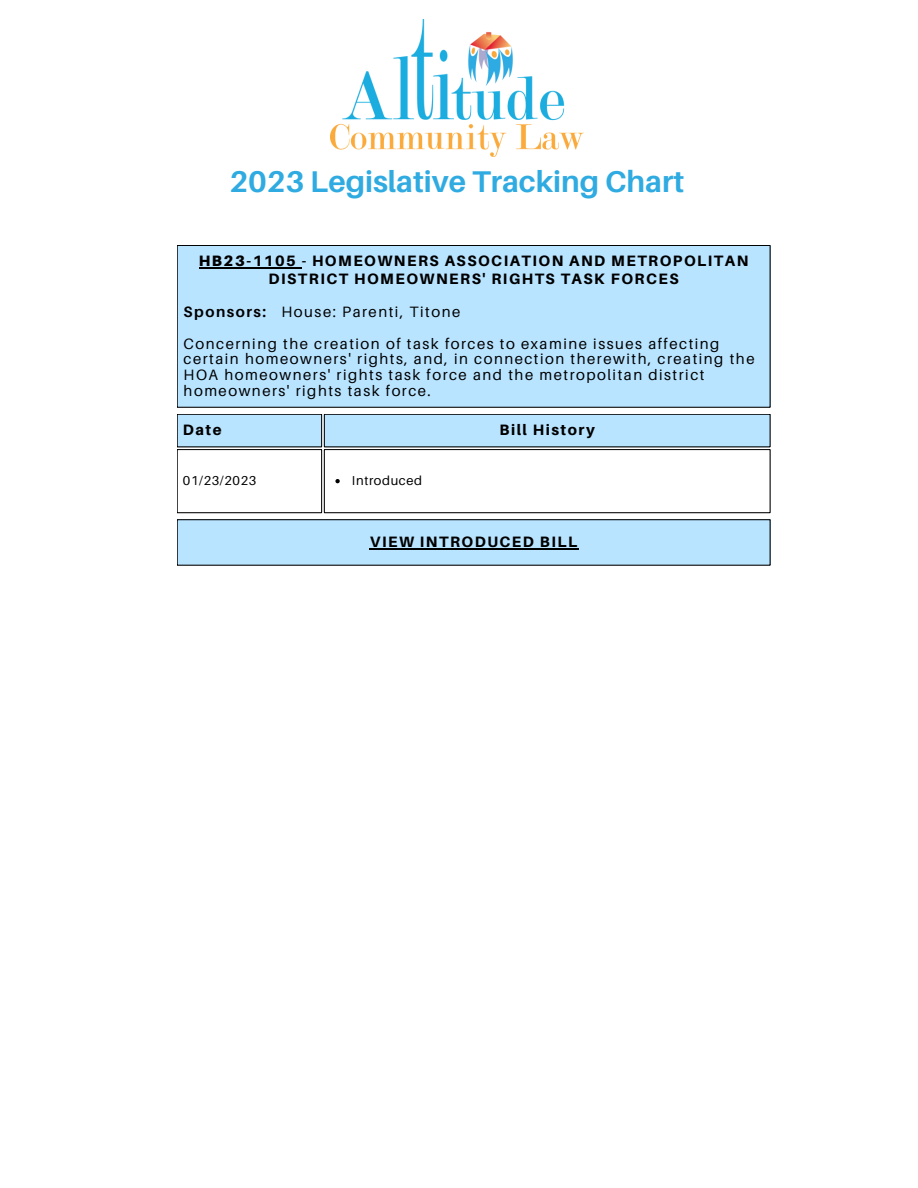
<style>
.page{position:relative;width:918px;height:1188px;background:#fff}
.page>*{position:absolute;margin:0;border:0;box-sizing:border-box;transform-origin:0 0}
.t1{font:700 30px "Aileron";color:#2fabe1}
.t2{font:15px/15.8px "Aileron";letter-spacing:.1em;color:#000}
.t3{font:800 15px/18px "Aileron";letter-spacing:.1em;color:#000;text-align:center}
.t4{font:12.9px "Aileron";letter-spacing:.05em;color:#000}
.s1{font-weight:900}
.s2{font-weight:700}
</style>
<div class="page">
<svg style="left:178px;top:414px;width:592px;height:99px"></svg>
<hr style="left:177px;top:414px;width:1px;height:33px;background:#000">
<hr style="left:321px;top:414px;width:1px;height:33px;background:#000">
<hr style="left:177px;top:414px;width:145px;height:1px;background:#000">
<hr style="left:177px;top:447px;width:145px;height:1px;background:#000">
<hr style="left:324px;top:414px;width:1px;height:33px;background:#000">
<hr style="left:770px;top:414px;width:1px;height:33px;background:#000">
<hr style="left:324px;top:414px;width:446px;height:1px;background:#000">
<hr style="left:324px;top:447px;width:446px;height:1px;background:#000">
<hr style="left:177px;top:450px;width:1px;height:63px;background:#000">
<hr style="left:321px;top:450px;width:1px;height:63px;background:#000">
<hr style="left:177px;top:449px;width:145px;height:1px;background:#000">
<hr style="left:177px;top:512px;width:145px;height:1px;background:#000">
<hr style="left:324px;top:450px;width:1px;height:63px;background:#000">
<hr style="left:770px;top:450px;width:1px;height:63px;background:#000">
<hr style="left:324px;top:449px;width:446px;height:1px;background:#000">
<hr style="left:324px;top:512px;width:446px;height:1px;background:#000">
<img style="left:330px;top:20px;width:253px;height:137px">
<div style="left:177px;top:245px;width:593px;height:162px;background:#b9e4ff"></div>
<hr style="left:199px;top:268px;width:54px;height:1px;background:#000">
<hr style="left:253px;top:268px;width:49px;height:1px;background:#000">
<hr style="left:177px;top:246px;width:1px;height:161px;background:#000">
<hr style="left:770px;top:246px;width:1px;height:161px;background:#000">
<hr style="left:177px;top:245px;width:593px;height:1px;background:#000">
<hr style="left:177px;top:407px;width:593px;height:1px;background:#000">
<div style="left:177px;top:520px;width:593px;height:45px;background:#b9e4ff"></div>
<hr style="left:370px;top:548px;width:209px;height:1px;background:#000">
<hr style="left:177px;top:520px;width:1px;height:45px;background:#000">
<hr style="left:770px;top:520px;width:1px;height:45px;background:#000">
<hr style="left:177px;top:520px;width:593px;height:1px;background:#000">
<hr style="left:177px;top:565px;width:593px;height:1px;background:#000">
<h1 class="t1" style="left:229px;top:163px;width:456px">2023 Legislative Tracking Chart</h1>
<p class="t3" style="left:199px;top:252px;width:551px"><span class="s1">HB23-</span>1105 - HOMEOWNERS ASSOCIATION AND METROPOLITAN<br>DISTRICT HOMEOWNERS' RIGHTS TASK FORCES</p>
<p class="t2" style="left:184px;top:296px;width:537px;line-height:31.5px"><span class="s2">Sponsors:</span> House: Parenti, Titone<br>Concerning the creation of task forces to examine issues affecting</p>
<p class="t2" style="left:184px;top:351px;width:572px">certain homeowners' rights, and, in connection therewith, creating the<br>HOA homeowners' rights task force and the metropolitan district homeowners' rights task force.</p>
<p class="t3" style="left:183px;top:420px;width:40px">Date</p>
<p class="t3" style="left:500px;top:420px;width:97px">Bill History</p>
<p class="t4" style="left:183px;top:473px;width:75px">01/23/2023</p>
<p class="t4" style="left:352px;top:473px;width:72px">Introduced</p>
<p class="t3" style="left:370px;top:532px;width:209px">VIEW INTRODUCED BILL</p>
</div>
